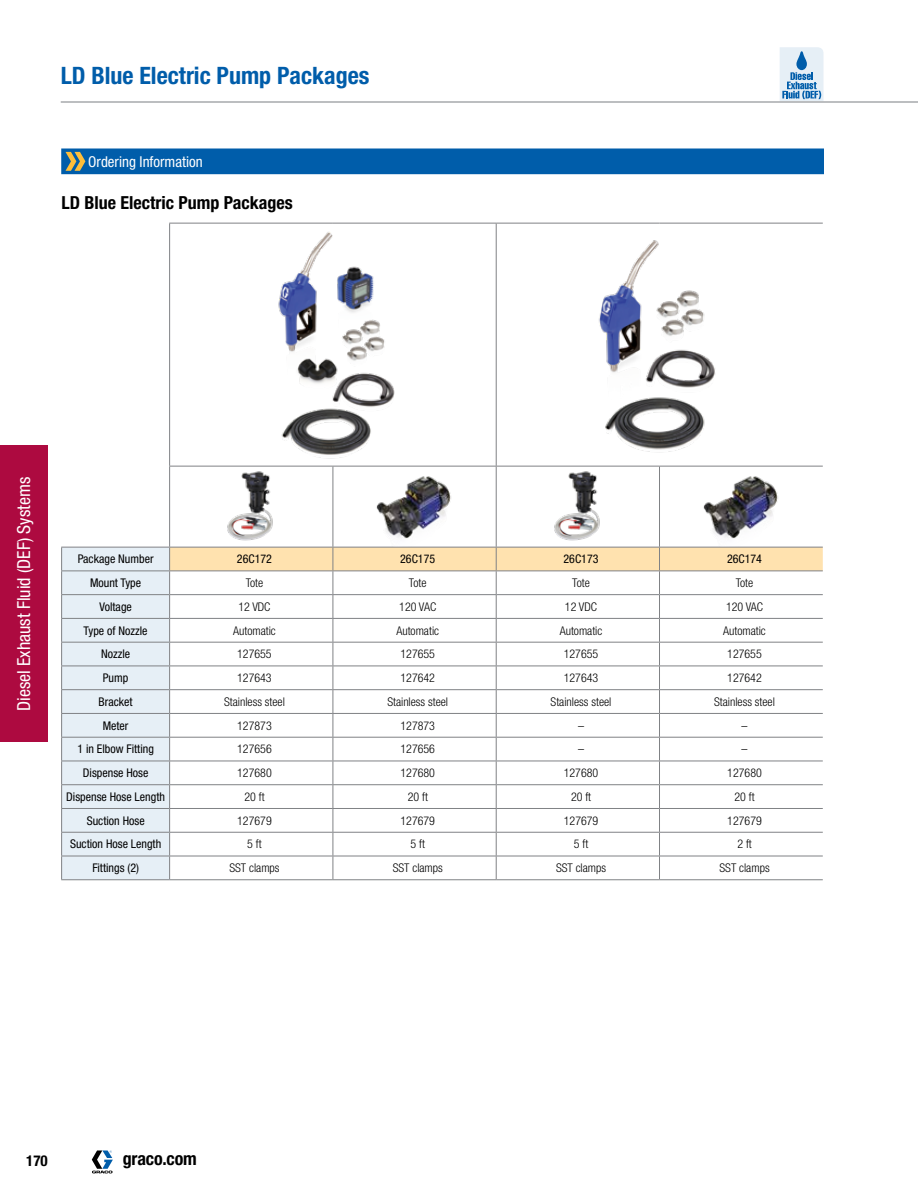
<style>
.page{position:relative;width:918px;height:1188px;background:#fff}
.page>*{position:absolute;margin:0;border:0;box-sizing:border-box;transform-origin:0 0}
.t1{font:700 condensed 24px "Helvetica Neue LT Std";color:#005daa}
.t2{font:700 condensed 18px "Helvetica Neue LT Std";color:#000}
.t3{font:condensed 18px "Helvetica Neue LT Std";color:#fff}
.t4{font:condensed 15px "Helvetica Neue LT Std";color:#fff}
.t5{font:700 condensed 15px "Helvetica Neue LT Std";color:#000}
.t6{font:300 condensed 12px "Helvetica Neue LT Std";color:#000}
.t7{font:condensed 12px "Helvetica Neue LT Std";color:#000}
</style>
<div class="page">
<svg style="left:92px;top:1150px;width:21px;height:23px"></svg>
<div style="left:0;top:446px;width:48px;height:296px;background:#ad0a40"></div>
<svg style="left:780px;top:47px;width:44px;height:54px;background:#afcce3"></svg>
<hr style="left:61px;top:101px;width:857px;height:2px;background:#a7a9ac">
<hr style="left:496px;top:223px;width:164px;height:1px;background:#808285">
<hr style="left:496px;top:224px;width:1px;height:242px;background:#808285">
<hr style="left:660px;top:223px;width:163px;height:1px;background:#808285">
<hr style="left:496px;top:466px;width:164px;height:1px;background:#808285">
<hr style="left:496px;top:466px;width:1px;height:81px;background:#808285">
<hr style="left:660px;top:466px;width:163px;height:1px;background:#808285">
<hr style="left:659px;top:466px;width:1px;height:81px;background:#808285">
<svg style="left:61px;top:547px;width:762px;height:333px"></svg>
<hr style="left:169px;top:223px;width:164px;height:1px;background:#808285">
<hr style="left:169px;top:224px;width:1px;height:242px;background:#808285">
<hr style="left:333px;top:223px;width:163px;height:1px;background:#808285">
<hr style="left:169px;top:466px;width:164px;height:1px;background:#808285">
<hr style="left:169px;top:466px;width:1px;height:81px;background:#808285">
<hr style="left:333px;top:466px;width:163px;height:1px;background:#808285">
<hr style="left:333px;top:466px;width:1px;height:81px;background:#808285">
<hr style="left:169px;top:547px;width:164px;height:1px;background:#808285">
<hr style="left:333px;top:547px;width:163px;height:1px;background:#808285">
<img style="left:261px;top:232px;width:147px;height:234px">
<img style="left:576px;top:240px;width:164px;height:226px">
<img style="left:223px;top:466px;width:57px;height:81px">
<img style="left:366px;top:476px;width:94px;height:71px">
<img style="left:549px;top:466px;width:58px;height:81px">
<img style="left:693px;top:476px;width:94px;height:71px">
<div style="left:61px;top:148px;width:763px;height:26px;background:#005daa"></div>
<h1 class="t1" style="left:61px;top:61px;width:310px">LD Blue Electric Pump Packages</h1>
<p class="t4" style="left:88px;top:153px;width:116px">Ordering Information</p>
<h2 class="t2" style="left:62px;top:191px;width:233px">LD Blue Electric Pump Packages</h2>
<h2 class="t3" style="left:14px;top:711px;width:235px;rotate:-90deg">Diesel Exhaust Fluid (DEF) Systems</h2>
<p class="t7" style="left:78px;top:552px;width:77px">Package Number</p>
<p class="t7" style="left:237px;top:552px;width:37px">26C172</p>
<p class="t7" style="left:400px;top:552px;width:37px">26C175</p>
<p class="t7" style="left:564px;top:552px;width:37px">26C173</p>
<p class="t7" style="left:727px;top:552px;width:37px">26C174</p>
<p class="t7" style="left:90px;top:576px;width:53px">Mount Type</p>
<p class="t6" style="left:246px;top:576px;width:19px">Tote</p>
<p class="t6" style="left:409px;top:576px;width:19px">Tote</p>
<p class="t6" style="left:572px;top:576px;width:19px">Tote</p>
<p class="t6" style="left:736px;top:576px;width:19px">Tote</p>
<p class="t7" style="left:99px;top:600px;width:34px">Voltage</p>
<p class="t6" style="left:238px;top:600px;width:34px">12 VDC</p>
<p class="t6" style="left:399px;top:600px;width:39px">120 VAC</p>
<p class="t6" style="left:565px;top:600px;width:34px">12 VDC</p>
<p class="t6" style="left:726px;top:600px;width:39px">120 VAC</p>
<p class="t7" style="left:84px;top:623px;width:65px">Type of Nozzle</p>
<p class="t6" style="left:233px;top:623px;width:44px">Automatic</p>
<p class="t6" style="left:396px;top:623px;width:44px">Automatic</p>
<p class="t6" style="left:560px;top:623px;width:44px">Automatic</p>
<p class="t6" style="left:723px;top:623px;width:44px">Automatic</p>
<p class="t7" style="left:101px;top:647px;width:31px">Nozzle</p>
<p class="t6" style="left:237px;top:647px;width:36px">127655</p>
<p class="t6" style="left:400px;top:647px;width:36px">127655</p>
<p class="t6" style="left:564px;top:647px;width:36px">127655</p>
<p class="t6" style="left:727px;top:647px;width:36px">127655</p>
<p class="t7" style="left:103px;top:671px;width:27px">Pump</p>
<p class="t6" style="left:237px;top:671px;width:36px">127643</p>
<p class="t6" style="left:400px;top:671px;width:36px">127642</p>
<p class="t6" style="left:564px;top:671px;width:36px">127643</p>
<p class="t6" style="left:727px;top:671px;width:36px">127642</p>
<p class="t7" style="left:99px;top:695px;width:35px">Bracket</p>
<p class="t6" style="left:224px;top:695px;width:62px">Stainless steel</p>
<p class="t6" style="left:387px;top:695px;width:62px">Stainless steel</p>
<p class="t6" style="left:551px;top:695px;width:62px">Stainless steel</p>
<p class="t6" style="left:714px;top:695px;width:62px">Stainless steel</p>
<p class="t7" style="left:103px;top:718px;width:27px">Meter</p>
<p class="t6" style="left:237px;top:718px;width:36px">127873</p>
<p class="t6" style="left:401px;top:718px;width:36px">127873</p>
<p class="t6" style="left:578px;top:718px;width:7px">–</p>
<p class="t6" style="left:742px;top:718px;width:7px">–</p>
<p class="t7" style="left:77px;top:742px;width:78px">1 in Elbow Fitting</p>
<p class="t6" style="left:237px;top:742px;width:36px">127656</p>
<p class="t6" style="left:401px;top:742px;width:36px">127656</p>
<p class="t6" style="left:578px;top:742px;width:7px">–</p>
<p class="t6" style="left:742px;top:742px;width:7px">–</p>
<p class="t7" style="left:83px;top:766px;width:67px">Dispense Hose</p>
<p class="t6" style="left:237px;top:766px;width:36px">127680</p>
<p class="t6" style="left:401px;top:766px;width:36px">127680</p>
<p class="t6" style="left:564px;top:766px;width:36px">127680</p>
<p class="t6" style="left:727px;top:766px;width:36px">127680</p>
<p class="t7" style="left:66px;top:790px;width:100px">Dispense Hose Length</p>
<p class="t6" style="left:244px;top:790px;width:22px">20 ft</p>
<p class="t6" style="left:408px;top:790px;width:22px">20 ft</p>
<p class="t6" style="left:571px;top:790px;width:22px">20 ft</p>
<p class="t6" style="left:734px;top:790px;width:22px">20 ft</p>
<p class="t7" style="left:87px;top:813px;width:59px">Suction Hose</p>
<p class="t6" style="left:237px;top:814px;width:36px">127679</p>
<p class="t6" style="left:401px;top:814px;width:36px">127679</p>
<p class="t6" style="left:564px;top:814px;width:36px">127679</p>
<p class="t6" style="left:727px;top:814px;width:36px">127679</p>
<p class="t7" style="left:70px;top:837px;width:93px">Suction Hose Length</p>
<p class="t6" style="left:247px;top:837px;width:16px">5 ft</p>
<p class="t6" style="left:411px;top:837px;width:16px">5 ft</p>
<p class="t6" style="left:574px;top:837px;width:16px">5 ft</p>
<p class="t6" style="left:737px;top:837px;width:16px">2 ft</p>
<p class="t7" style="left:92px;top:861px;width:48px">Fittings (2)</p>
<p class="t6" style="left:229px;top:861px;width:52px">SST clamps</p>
<p class="t6" style="left:393px;top:861px;width:52px">SST clamps</p>
<p class="t6" style="left:556px;top:861px;width:52px">SST clamps</p>
<p class="t6" style="left:720px;top:861px;width:52px">SST clamps</p>
<p class="t5" style="left:26px;top:1152px;width:23px">170</p>
<h2 class="t2" style="left:123px;top:1148px;width:76px">graco.com</h2>
</div>
